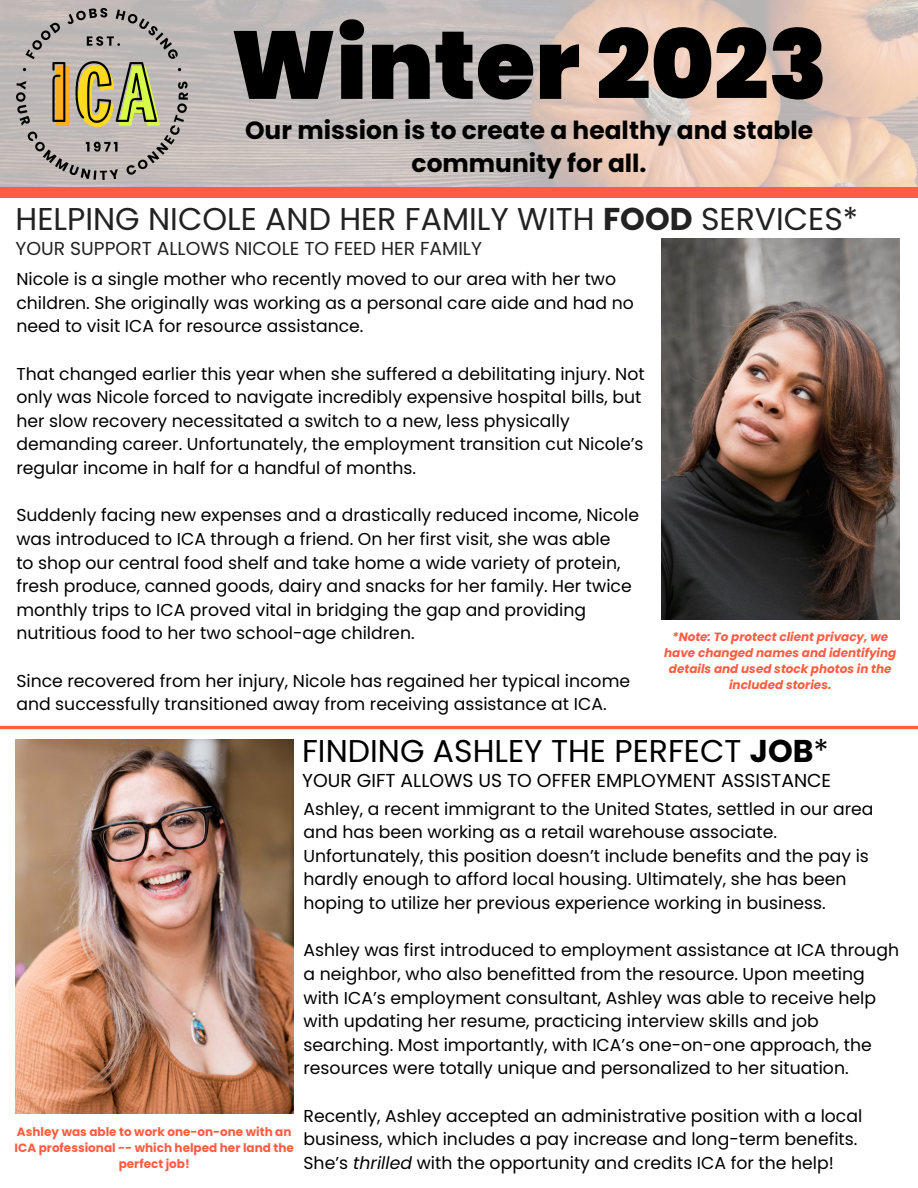
<style>
.page{position:relative;width:918px;height:1188px;background:#fff}
.page>*{position:absolute;margin:0;border:0;box-sizing:border-box;transform-origin:0 0}
.t1{font:900 96px "Poppins";color:#000}
.t2{font:31.5px "Poppins";color:#222}
.t3{font:31.5px "Poppins";color:#000}
.t4{font:700 24.9px/33.8px "Poppins";color:#000;text-align:center}
.t5{font:18.75px "Poppins";color:#000}
.t6{font:18.75px "Poppins";color:#222}
.t7{font:17.25px/23.7px "Poppins";color:#000}
.t8{font:italic 700 12px/16px "Poppins";color:#ff5d42;text-align:center}
.t9{font:700 12px/16px "Poppins";color:#ff5d42;text-align:center}
.s1{font-weight:700}
.s2{font-style:italic}
</style>
<div class="page">
<img style="left:0;top:0;width:918px;height:187px">
<div style="left:0;top:187px;width:918px;height:10px;background:#ff5d42"></div>
<img style="left:16px;top:8px;width:171px;height:171px">
<img style="left:661px;top:238px;width:239px;height:381px">
<svg style="left:0;top:725px;width:918px;height:5px"></svg>
<img style="left:16px;top:740px;width:277px;height:373px">
<p class="t1" style="left:231px;top:-2px;width:598px">Winter 2023</p>
<p class="t4" style="left:245px;top:113px;width:570px">Our mission is to create a healthy and stable community for all.</p>
<p class="t2" style="left:16px;top:197px;width:844px">HELPING NICOLE AND HER FAMILY WITH <span class="s1">FOOD</span> SERVICES*</p>
<p class="t6" style="left:16px;top:236px;width:468px">YOUR SUPPORT ALLOWS NICOLE TO FEED HER FAMILY</p>
<p class="t7" style="left:16px;top:267px;width:619px">Nicole is a single mother who recently moved to our area with her two children. She originally was working as a personal care aide and had no need to visit ICA for resource assistance.</p>
<p class="t7" style="left:16px;top:362px;width:630px">That changed earlier this year when she suffered a debilitating injury. Not only was Nicole forced to navigate incredibly expensive hospital bills, but her slow recovery necessitated a switch to a new, less physically</p>
<p class="t7" style="left:16px;top:433px;width:629px">demanding career. Unfortunately, the employment transition cut Nicole’s regular income in half for a handful of months.</p>
<p class="t7" style="left:16px;top:503px;width:624px">Suddenly facing new expenses and a drastically reduced income, Nicole was introduced to ICA through a friend. On her first visit, she was able</p>
<p class="t7" style="left:16px;top:551px;width:617px">to shop our central food shelf and take home a wide variety of protein, fresh produce, canned goods, dairy and snacks for her family. Her twice monthly trips to ICA proved vital in bridging the gap and providing nutritious food to her two school-age children.</p>
<p class="t7" style="left:16px;top:669px;width:615px">Since recovered from her injury, Nicole has regained her typical income and successfully transitioned away from receiving assistance at ICA.</p>
<p class="t8" style="left:664px;top:629px;width:234px">*Note: To protect client privacy, we have changed names and identifying details and used stock photos in the</p>
<p class="t8" style="left:729px;top:677px;width:104px">included stories.</p>
<p class="t9" style="left:15px;top:1124px;width:281px">Ashley was able to work one-on-one with an<br>ICA professional -- which helped her land the perfect job!</p>
<p class="t3" style="left:302px;top:728px;width:528px">FINDING ASHLEY THE PERFECT <span class="s1">JOB</span>*</p>
<p class="t5" style="left:302px;top:767px;width:531px">YOUR GIFT ALLOWS US TO OFFER EMPLOYMENT ASSISTANCE</p>
<p class="t7" style="left:304px;top:797px;width:572px">Ashley, a recent immigrant to the United States, settled in our area and has been working as a retail warehouse associate.<br>Unfortunately, this position doesn’t include benefits and the pay is hardly enough to afford local housing. Ultimately, she has been hoping to utilize her previous experience working in business.</p>
<p class="t7" style="left:304px;top:938px;width:597px">Ashley was first introduced to employment assistance at ICA through a neighbor, who also benefitted from the resource. Upon meeting with ICA’s employment consultant, Ashley was able to receive help with updating her resume, practicing interview skills and job searching. Most importantly, with ICA’s one-on-one approach, the resources were totally unique and personalized to her situation.</p>
<p class="t7" style="left:304px;top:1104px;width:560px">Recently, Ashley accepted an administrative position with a local business, which includes a pay increase and long-term benefits.<br>She’s <span class="s2">thrilled</span> with the opportunity and credits ICA for the help!</p>
</div>
